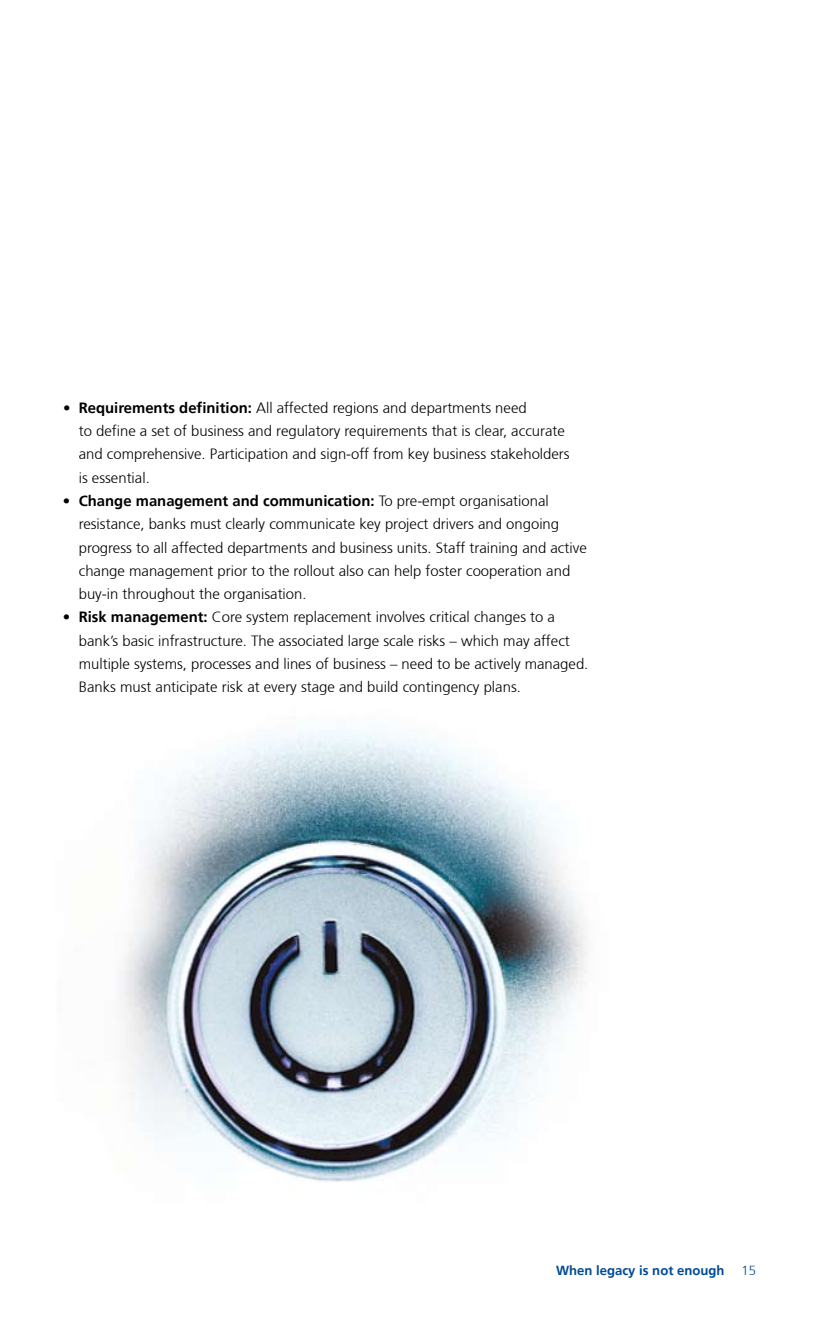
<style>
.page{position:relative;width:819px;height:1323px;background:#fff}
.page>*{position:absolute;margin:0;border:0;box-sizing:border-box;transform-origin:0 0}
.t1{font:300 14.88px/23.3px "Frutiger 45";color:#000}
.t2{font:700 14.88px "Frutiger";color:#000}
.t3{font:700 13.12px "Frutiger";color:#004a94}
.t4{font:300 13.12px "Frutiger 45";color:#004a94}
.s1{font-family:"Frutiger";font-weight:700}
.s2{font-family:"Frutiger 45";font-weight:300}
</style>
<div class="page">
<img style="left:120px;top:729px;width:468px;height:453px">
<p class="t1" style="left:79px;top:396px;width:492px;text-indent:-16px">• <span class="s1">Requirements definition:</span> All affected regions and departments need<br>to define a set of business and regulatory requirements that is clear, accurate and comprehensive. Participation and sign-off from key business stakeholders is essential.</p>
<p class="t2" style="left:63px;top:492px;width:487px"><span class="s2">•</span> Change management and communication: <span class="s2">To pre-empt organisational</span></p>
<p class="t1" style="left:79px;top:513px;width:510px">resistance, banks must clearly communicate key project drivers and ongoing progress to all affected departments and business units. Staff training and active change management prior to the rollout also can help foster cooperation and buy-in throughout the organisation.</p>
<p class="t1" style="left:79px;top:606px;width:511px;text-indent:-16px">• <span class="s1">Risk management:</span> Core system replacement involves critical changes to a bank’s basic infrastructure. The associated large scale risks – which may affect multiple systems, processes and lines of business – need to be actively managed.<br>Banks must anticipate risk at every stage and build contingency plans.</p>
<p class="t3" style="left:556px;top:1263px;width:170px">When legacy is not enough</p>
<p class="t4" style="left:741px;top:1263px;width:16px">15</p>
</div>
